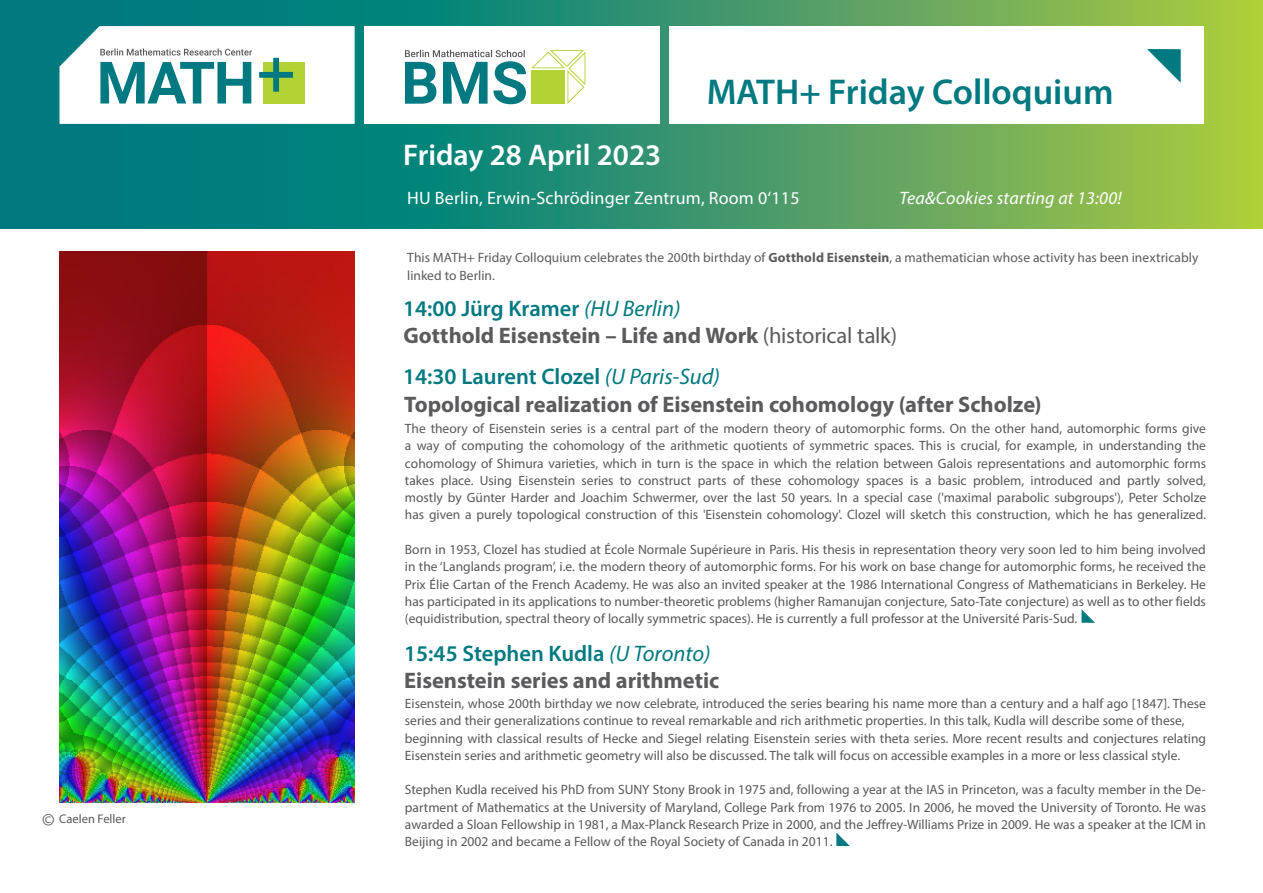
<style>
.page{position:relative;width:1263px;height:893px;background:#fff}
.page>*{position:absolute;margin:0;border:0;box-sizing:border-box;transform-origin:0 0}
.t1{font:600 36px "Myriad Pro";color:#007980}
.t2{font:600 30px "Myriad Pro";color:#fff}
.t3{font:700 22.5px "Myriad Pro";letter-spacing:-.005em;color:#5b5b5e}
.t4{font:600 22.5px "Myriad Pro";color:#007980}
.t5{font:18px "Myriad Pro";letter-spacing:.01em;color:#fff}
.t6{font:italic 18px "Myriad Pro";letter-spacing:.01em;color:#fff}
.Fließ_englisch{font:13.5px/17.2px "Myriad Pro";color:#57585a;text-align:justify}
.t7{font:13.5px/18px "Myriad Pro";letter-spacing:.005em;color:#5b5b5e}
.t8{font:12.6px "Myriad Pro";color:#57585a}
.s1{font-size:18.45px}
.s2{font-weight:700}
.s3{font-weight:400;font-style:italic}
.s4{font-weight:400}
</style>
<div class="page">
<svg style="left:0;top:0;width:1263px;height:229px;background:#3c976a"></svg>
<div style="left:364px;top:26px;width:295px;height:98px;background:#fff"></div>
<div style="left:669px;top:26px;width:534px;height:98px;background:#fff"></div>
<svg style="left:1147px;top:49px;width:34px;height:34px"></svg>
<svg style="left:405px;top:50px;width:180px;height:54px"></svg>
<svg style="left:60px;top:26px;width:295px;height:98px"></svg>
<img style="left:60px;top:252px;width:295px;height:551px">
<svg style="left:1081px;top:609px;width:14px;height:14px"></svg>
<svg style="left:836px;top:833px;width:14px;height:13px"></svg>
<p class="t8" style="left:42px;top:811px;width:85px"><span class="s1">©</span> Caelen Feller</p>
<p class="t1" style="left:707px;top:69px;width:408px">MATH+ Friday Colloquium</p>
<p class="t2" style="left:403px;top:136px;width:259px">Friday 28 April 2023</p>
<p class="t5" style="left:407px;top:187px;width:394px">HU Berlin, Erwin-Schrödinger Zentrum, Room 0‘115</p>
<p class="t6" style="left:900px;top:187px;width:223px">Tea&amp;Cookies starting at 13:00!</p>
<p class="t7" style="left:407px;top:248px;width:793px">This MATH+ Friday Colloquium celebrates the 200th birthday of <span class="s2">Gotthold Eisenstein</span>, a mathematician whose activity has been inextricably linked to Berlin.</p>
<p class="t4" style="left:403px;top:295px;width:279px">14:00 Jürg Kramer <span class="s3">(HU Berlin)</span></p>
<p class="t3" style="left:403px;top:321px;width:495px">Gotthold Eisenstein – Life and Work <span class="s4">(historical talk)</span></p>
<p class="t4" style="left:403px;top:363px;width:318px">14:30 Laurent Clozel <span class="s3">(U Paris-Sud)</span></p>
<p class="Fließ_englisch" style="left:405px;top:420px;width:803px">The theory of Eisenstein series is a central part of the modern theory of automorphic forms. On the other hand, automorphic forms give a way of computing the cohomology of the arithmetic quotients of symmetric spaces. This is crucial, for example, in understanding the cohomology of Shimura varieties, which in turn is the space in which the relation between Galois representations and automorphic forms takes place. Using Eisenstein series to construct parts of these cohomology spaces is a basic problem, introduced and partly solved, mostly by Günter Harder and Joachim Schwermer, over the last 50 years. In a special case ('maximal parabolic subgroups'), Peter Scholze has given a purely topological construction of this 'Eisenstein cohomology'. Clozel will sketch this construction, which he has generalized.</p>
<p class="Fließ_englisch" style="left:405px;top:541px;width:802px">Born in 1953, Clozel has studied at École Normale Supérieure in Paris. His thesis in representation theory very soon led to him being involved in the ‘Langlands program’, i.e. the modern theory of automorphic forms. For his work on base change for automorphic forms, he received the Prix Élie Cartan of the French Academy. He was also an invited speaker at the 1986 International Congress of Mathematicians in Berkeley. He has participated in its applications to number-theoretic problems (higher Ramanujan conjecture, Sato-Tate conjecture) as well as to other fields (equidistribution, spectral theory of locally symmetric spaces). He is currently a full professor at the Université Paris-Sud.</p>
<p class="t3" style="left:404px;top:390px;width:639px">Topological realization of Eisenstein cohomology (after Scholze)</p>
<p class="t4" style="left:404px;top:639px;width:308px">15:45 Stephen Kudla <span class="s3">(U Toronto)</span></p>
<p class="t3" style="left:404px;top:665px;width:317px">Eisenstein series and arithmetic</p>
<p class="Fließ_englisch" style="left:405px;top:695px;width:802px">Eisenstein, whose 200th birthday we now celebrate, introduced the series bearing his name more than a century and a half ago [1847]. These series and their generalizations continue to reveal remarkable and rich arithmetic properties. In this talk, Kudla will describe some of these,</p>
<p class="Fließ_englisch" style="left:405px;top:729px;width:803px">beginning with classical results of Hecke and Siegel relating Eisenstein series with theta series. More recent results and conjectures relating<br>Eisenstein series and arithmetic geometry will also be discussed. The talk will focus on accessible examples in a more or less classical style.</p>
<p class="Fließ_englisch" style="left:405px;top:781px;width:803px">Stephen Kudla received his PhD from SUNY Stony Brook in 1975 and, following a year at the IAS in Princeton, was a faculty member in the De&shy;partment of Mathematics at the University of Maryland, College Park from 1976 to 2005. In 2006, he moved the University of Toronto. He was awarded a Sloan Fellowship in 1981, a Max-Planck Research Prize in 2000, and the Jeffrey-Williams Prize in 2009. He was a speaker at the ICM in Beijing in 2002 and became a Fellow of the Royal Society of Canada in 2011.</p>
</div>
